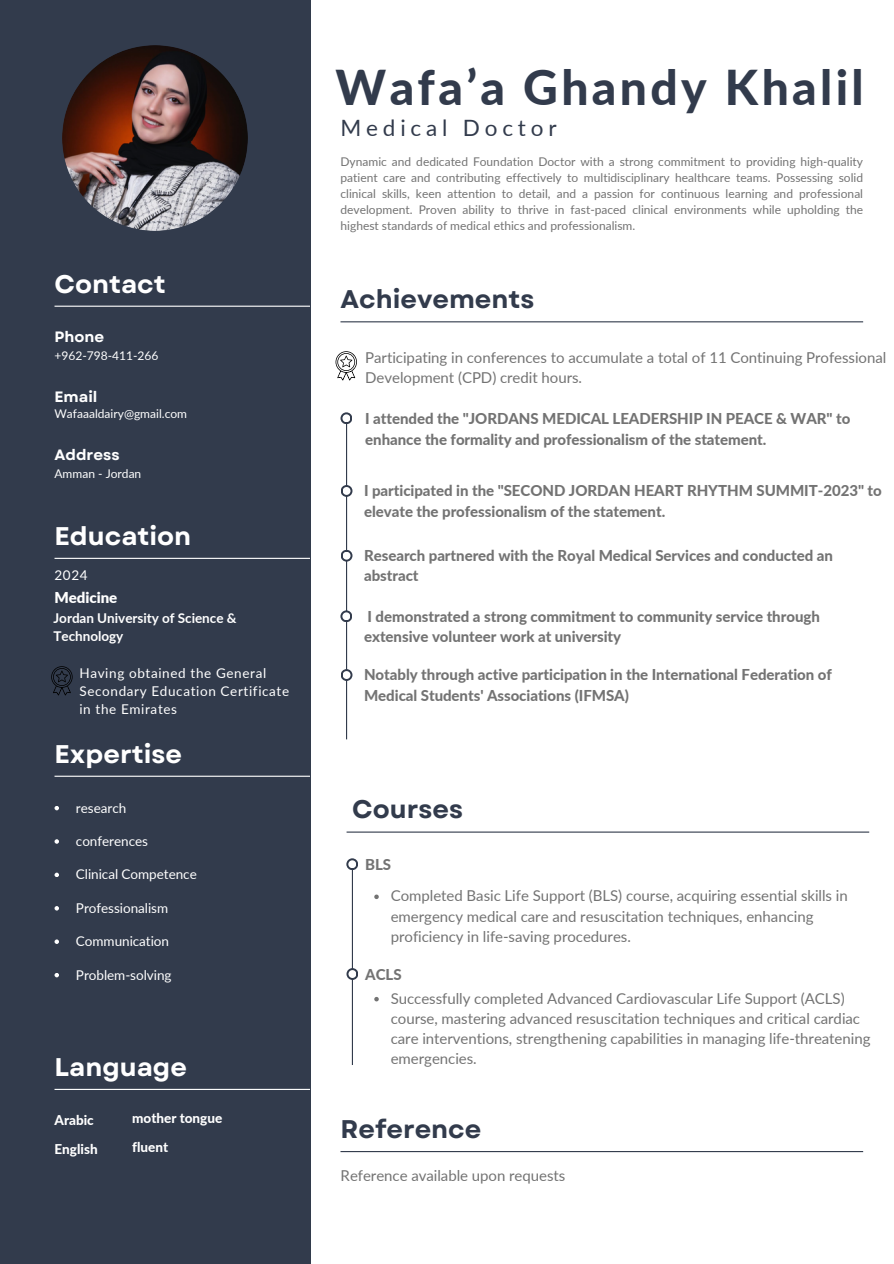
<style>
.page{position:relative;width:894px;height:1264px;background:#fff}
.page>*{position:absolute;margin:0;border:0;box-sizing:border-box;transform-origin:0 0}
.t1{font:800 48px "Lato";letter-spacing:.07em;color:#323b4c}
.t2{font:700 25.5px "Garet";color:#fff}
.t3{font:700 25.5px "Garet";color:#323b4c}
.t4{font:22.5px "Lato";letter-spacing:.215em;color:#323b4c}
.t5{font:15px/20.2px "Lato";letter-spacing:-.005em;color:#737373}
.t6{font:800 15px/20.2px "Lato";letter-spacing:-.005em;color:#737373}
.t7{font:700 15px "Garet";color:#fff}
.t8{font:900 15px "Lato";letter-spacing:-.005em;color:#fff}
.t9{font:13.5px "Lato";color:#fff}
.t10{font:13.5px/18px "Lato";letter-spacing:.045em;color:#fff}
.t11{font:700 13.5px/18px "Lato";letter-spacing:-.005em;color:#fff}
.t12{font:800 13.5px "Lato";color:#fff}
.t13{font:12px/16px "Lato";color:#737373;text-align:justify}
.t14{font:12px "Lato";color:#fff}
</style>
<div class="page">
<div style="left:0;top:0;width:310px;height:1263px;background:#323b4c"></div>
<hr style="left:54px;top:305px;width:256px;height:2px;background:#fff">
<hr style="left:54px;top:558px;width:256px;height:1px;background:#fff">
<hr style="left:340px;top:321px;width:522px;height:1px;background:#323b4c">
<hr style="left:346px;top:415px;width:1px;height:324px;background:#323b4c">
<svg style="left:340px;top:412px;width:12px;height:12px"></svg>
<div style="left:342px;top:414px;width:8px;height:8px;background:#fff;border-radius:50%"></div>
<svg style="left:340px;top:485px;width:12px;height:12px"></svg>
<div style="left:342px;top:487px;width:8px;height:8px;background:#fff;border-radius:50%"></div>
<hr style="left:340px;top:1150px;width:522px;height:2px;background:#323b4c">
<img style="left:62px;top:45px;width:186px;height:186px;border-radius:50%">
<svg style="left:54px;top:806px;width:5px;height:4px"></svg>
<svg style="left:54px;top:839px;width:5px;height:4px"></svg>
<svg style="left:54px;top:872px;width:5px;height:5px"></svg>
<svg style="left:54px;top:906px;width:5px;height:4px"></svg>
<svg style="left:54px;top:939px;width:5px;height:5px"></svg>
<svg style="left:54px;top:973px;width:5px;height:4px"></svg>
<hr style="left:54px;top:775px;width:256px;height:1px;background:#fff">
<hr style="left:54px;top:1088px;width:256px;height:1px;background:#fff">
<svg style="left:340px;top:550px;width:12px;height:11px"></svg>
<div style="left:342px;top:551px;width:8px;height:8px;background:#fff;border-radius:50%"></div>
<svg style="left:335px;top:351px;width:22px;height:29px"></svg>
<hr style="left:346px;top:831px;width:523px;height:1px;background:#323b4c">
<hr style="left:352px;top:861px;width:1px;height:203px;background:#323b4c">
<svg style="left:346px;top:858px;width:12px;height:12px"></svg>
<div style="left:348px;top:860px;width:8px;height:8px;background:#fff;border-radius:50%"></div>
<svg style="left:346px;top:968px;width:12px;height:11px"></svg>
<div style="left:348px;top:970px;width:8px;height:8px;background:#fff;border-radius:50%"></div>
<svg style="left:374px;top:894px;width:4px;height:5px"></svg>
<svg style="left:374px;top:997px;width:4px;height:4px"></svg>
<svg style="left:51px;top:666px;width:22px;height:29px"></svg>
<svg style="left:340px;top:610px;width:12px;height:12px"></svg>
<div style="left:342px;top:612px;width:8px;height:8px;background:#fff;border-radius:50%"></div>
<svg style="left:340px;top:669px;width:12px;height:12px"></svg>
<div style="left:342px;top:671px;width:8px;height:8px;background:#fff;border-radius:50%"></div>
<h2 class="t2" style="left:54px;top:265px;width:113px">Contact</h2>
<h5 class="t7" style="left:54px;top:325px;width:51px">Phone</h5>
<p class="t14" style="left:54px;top:348px;width:105px">+962-798-411-266</p>
<h5 class="t7" style="left:54px;top:385px;width:44px">Email</h5>
<p class="t14" style="left:54px;top:406px;width:134px">Wafaaaldairy@gmail.com</p>
<h2 class="t7" style="left:54px;top:443px;width:67px">Address</h2>
<p class="t14" style="left:54px;top:466px;width:88px">Amman - Jordan</p>
<h5 class="t2" style="left:54px;top:517px;width:138px">Education</h5>
<p class="t9" style="left:54px;top:567px;width:35px">2024</p>
<p class="t8" style="left:54px;top:588px;width:64px">Medicine</p>
<h2 class="t11" style="left:53px;top:608px;width:184px">Jordan University of Science &amp;<br>Technology</h2>
<p class="t10" style="left:79px;top:664px;width:211px">Having obtained the General<br>Secondary Education Certificate in the Emirates</p>
<p class="t2" style="left:54px;top:735px;width:129px">Expertise</p>
<p class="t9" style="left:76px;top:799px;width:52px">research</p>
<p class="t9" style="left:76px;top:832px;width:74px">conferences</p>
<p class="t9" style="left:76px;top:866px;width:122px">Clinical Competence</p>
<p class="t9" style="left:76px;top:899px;width:94px">Professionalism</p>
<h2 class="t9" style="left:76px;top:932px;width:95px">Communication</h2>
<p class="t9" style="left:76px;top:966px;width:97px">Problem-solving</p>
<h1 class="t2" style="left:54px;top:1048px;width:134px">Language</h1>
<h3 class="t12" style="left:132px;top:1109px;width:92px">mother tongue</h3>
<p class="t12" style="left:132px;top:1138px;width:37px">fluent</p>
<p class="t12" style="left:54px;top:1111px;width:41px">Arabic</p>
<p class="t12" style="left:54px;top:1140px;width:45px">English</p>
<p class="t1" style="left:335px;top:58px;width:529px">Wafa’a Ghandy Khalil</p>
<h5 class="t4" style="left:340px;top:113px;width:217px">Medical Doctor</h5>
<p class="t13" style="left:340px;top:153px;width:524px">Dynamic and dedicated Foundation Doctor with a strong commitment to providing high-quality patient care and contributing effectively to multidisciplinary healthcare teams. Possessing solid clinical skills, keen attention to detail, and a passion for continuous learning and professional development. Proven ability to thrive in fast-paced clinical environments while upholding the highest standards of medical ethics and professionalism.</p>
<p class="t3" style="left:340px;top:281px;width:195px">Achievements</p>
<h5 class="t5" style="left:365px;top:347px;width:522px">Participating in conferences to accumulate a total of 11 Continuing Professional<br>Development (CPD) credit hours.</h5>
<h2 class="t6" style="left:365px;top:408px;width:486px">I attended the "JORDANS MEDICAL LEADERSHIP IN PEACE &amp; WAR" to enhance the formality and professionalism of the statement.</h2>
<p class="t6" style="left:364px;top:480px;width:519px">I participated in the "SECOND JORDAN HEART RHYTHM SUMMIT-2023" to elevate the professionalism of the statement.</p>
<h6 class="t6" style="left:364px;top:545px;width:470px">Research partnered with the Royal Medical Services and conducted an abstract</h6>
<h4 class="t6" style="left:364px;top:606px;width:457px">I demonstrated a strong commitment to community service through extensive volunteer work at university</h4>
<p class="t6" style="left:364px;top:664px;width:469px">Notably through active participation in the International Federation of<br>Medical Students' Associations (IFMSA)</p>
<h5 class="t3" style="left:352px;top:790px;width:112px">Courses</h5>
<h5 class="t6" style="left:365px;top:854px;width:27px">BLS</h5>
<h5 class="t5" style="left:390px;top:885px;width:458px">Completed Basic Life Support (BLS) course, acquiring essential skills in emergency medical care and resuscitation techniques, enhancing proficiency in life-saving procedures.</h5>
<h5 class="t6" style="left:365px;top:963px;width:38px">ACLS</h5>
<h2 class="t5" style="left:390px;top:987px;width:481px">Successfully completed Advanced Cardiovascular Life Support (ACLS) course, mastering advanced resuscitation techniques and critical cardiac care interventions, strengthening capabilities in managing life-threatening emergencies.</h2>
<p class="t3" style="left:340px;top:1110px;width:142px">Reference</p>
<h4 class="t5" style="left:340px;top:1165px;width:226px">Reference available upon requests</h4>
</div>
